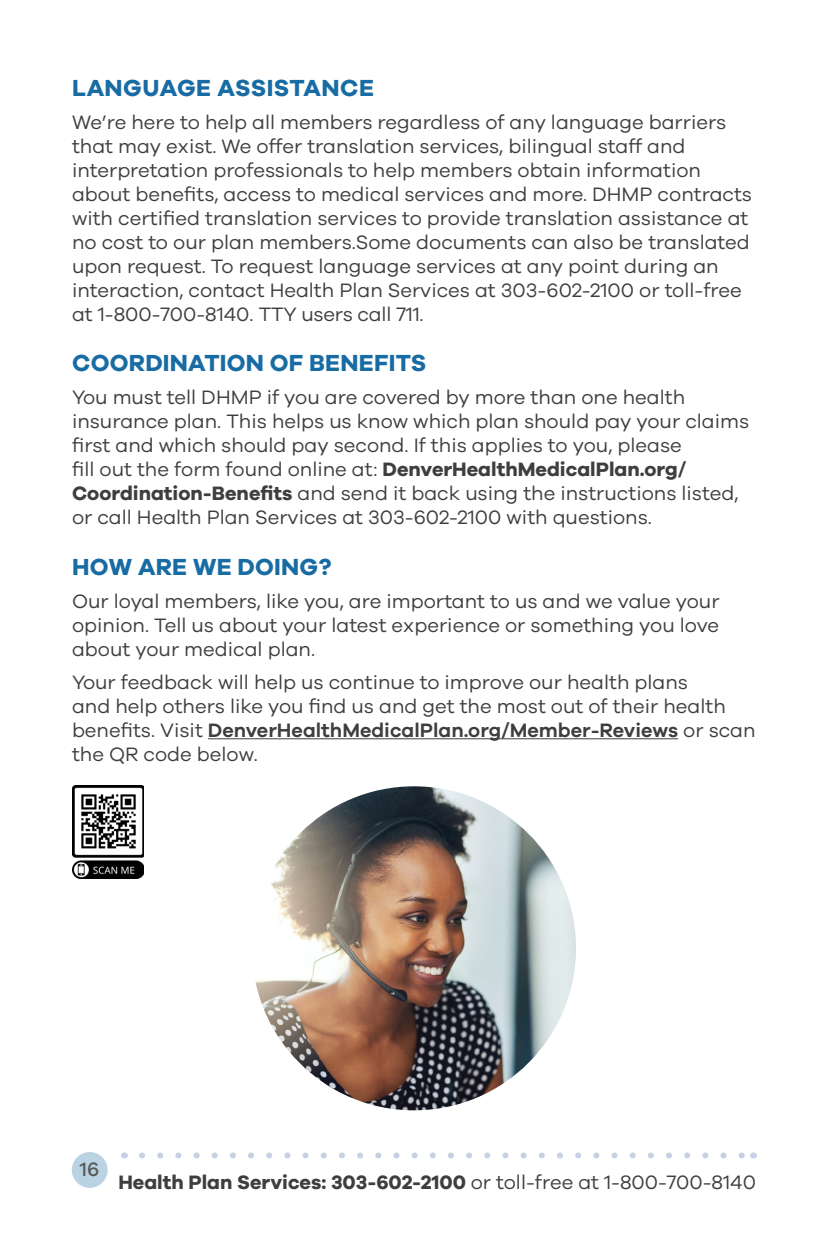
<style>
.page{position:relative;width:828px;height:1260px;background:#fff}
.page>*{position:absolute;margin:0;border:0;box-sizing:border-box;transform-origin:0 0}
.Level_1_TOC{font:700 24px "Galano Grotesque";letter-spacing:.01em;color:#186ca3}
.NEW_Header{font:700 24px "Galano Grotesque";letter-spacing:.02em;color:#186ca3}
.NEW_Body{font:700 24px "Galano Grotesque";letter-spacing:.01em;color:#186ca3}
.NEW_Header-2{font:20px/24px "Galano Grotesque";color:#3e3e3f}
.Level_1_TOC-2{font:20px/24px "Galano Grotesque";color:#3e3e3f}
.NEW_Body-2{font:20px/24px "Galano Grotesque";color:#3e3e3f;text-align:justify}
.t1{font:700 20px "Galano Grotesque";color:#3e3e3f}
.t2{font:500 20px "Galano Grotesque";color:#57585a}
.s1{font-weight:700}
.s2{font-weight:600}
.s3{font-weight:400}
</style>
<div class="page">
<svg style="left:142px;top:1152px;width:602px;height:6px"></svg>
<div style="left:72px;top:1152px;width:36px;height:36px;background:#bad3e3;border-radius:50%"></div>
<hr style="left:208px;top:738px;width:470px;height:1px;background:#3e3e3f">
<img style="left:252px;top:786px;width:324px;height:324px;border-radius:162px">
<img style="left:72px;top:786px;width:72px;height:93px">
<p class="NEW_Header" style="left:72px;top:73px;width:303px">LANGUAGE ASSISTANCE</p>
<p class="NEW_Header-2" style="left:72px;top:110px;width:682px">We’re here to help all members regardless of any language barriers that may exist. We offer translation services, bilingual staff and interpretation professionals to help members obtain information about benefits, access to medical services and more. DHMP contracts with certified translation services to provide translation assistance at no cost to our plan members.Some documents can also be translated upon request. To request language services at any point during an interaction, contact Health Plan Services at 303-602-2100 or toll-free at 1-800-700-8140. TTY users call 711.</p>
<p class="Level_1_TOC" style="left:72px;top:348px;width:356px">COORDINATION OF BENEFITS</p>
<p class="Level_1_TOC-2" style="left:72px;top:385px;width:679px">You must tell DHMP if you are covered by more than one health insurance plan. This helps us know which plan should pay your claims first and which should pay second. If this applies to you, please<br>fill out the form found online at: <span class="s1">DenverHealthMedicalPlan.org/ Coordination-Benefits</span> and send it back using the instructions listed, or call Health Plan Services at 303-602-2100 with questions.</p>
<p class="NEW_Body" style="left:72px;top:552px;width:261px">HOW ARE WE DOING?</p>
<p class="NEW_Body-2" style="left:72px;top:588px;width:649px">Our loyal members, like you, are important to us and we value your opinion. Tell us about your latest experience or something you love about your medical plan.</p>
<p class="NEW_Body-2" style="left:72px;top:669px;width:685px;text-align:left">Your feedback will help us continue to improve our health plans<br>and help others like you find us and get the most out of their health benefits. Visit <span class="s2">DenverHealthMedicalPlan.org/Member-Reviews</span> or scan the QR code below.</p>
<p class="t2" style="left:80px;top:1157px;width:21px">16</p>
<p class="t1" style="left:118px;top:1170px;width:639px">Health Plan Services: 303-602-2100 <span class="s3">or toll-free at 1-800-700-8140</span></p>
</div>
